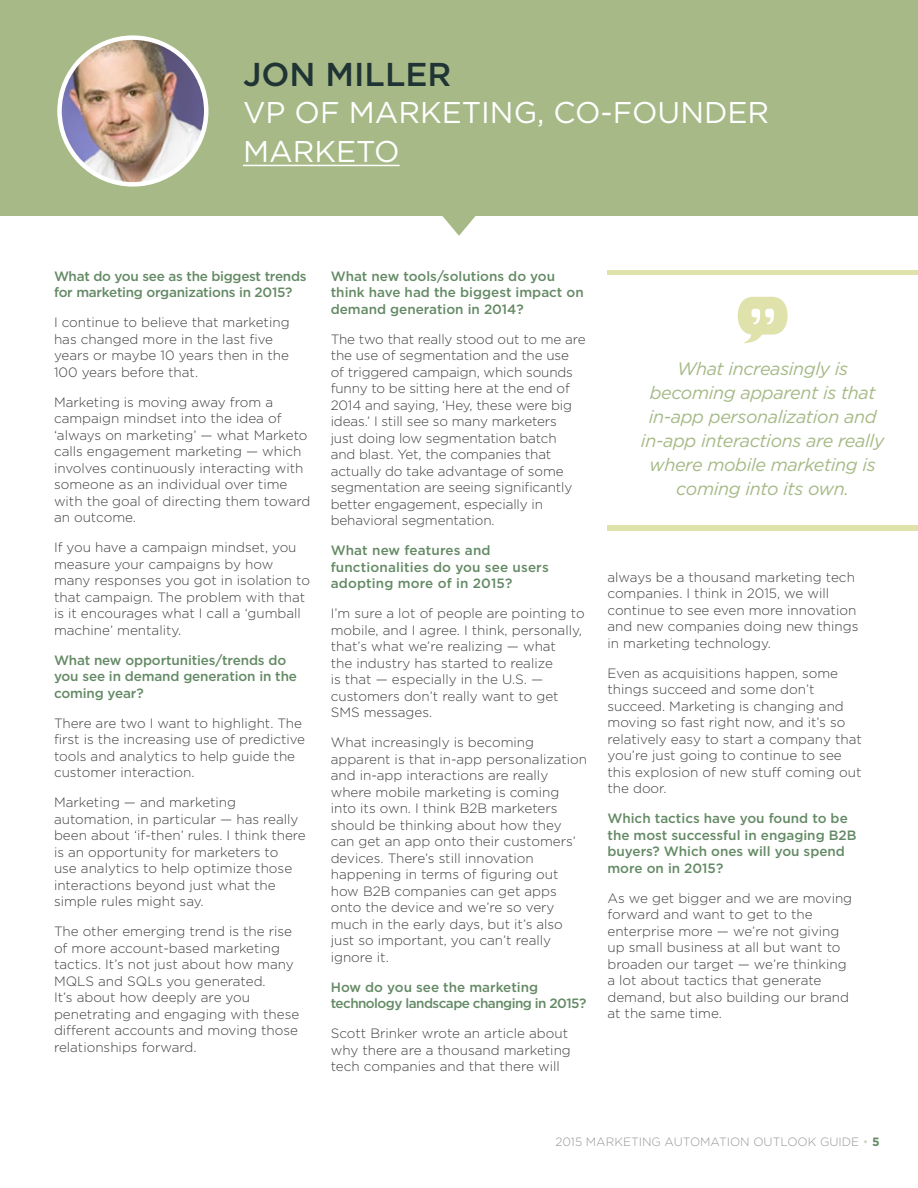
<style>
.page{position:relative;width:918px;height:1188px;background:#fff}
.page>*{position:absolute;margin:0;border:0;box-sizing:border-box;transform-origin:0 0}
.t1{font:500 33px "Gotham";color:#203435}
.t2{font:30px/39px "Gotham";color:#fff}
.t3{font:italic 18px/24px "Gotham";letter-spacing:-.02em;color:#a6b986;text-align:center}
.t4{font:300 13.5px/16.5px "Gotham HTF";color:#414042}
.t5{font:500 13.5px/16.5px "Gotham";color:#648a65}
.t6{font:500 13.5px/16.5px "Gotham";letter-spacing:-.02em;color:#648a65}
.t7{font:500 13.5px/16.5px "Gotham";letter-spacing:-.04em;color:#648a65}
.t8{font:300 12px "Gotham HTF";color:#939598}
.s1{color:#d0d7bc}
.s2{font-weight:700;color:#648a65}
</style>
<div class="page">
<div style="left:0;top:0;width:918px;height:216px;background:#a6b986"></div>
<svg style="left:442px;top:216px;width:34px;height:20px"></svg>
<div style="left:608px;top:270px;width:310px;height:5px;background:#e0e2ac"></div>
<div style="left:608px;top:525px;width:310px;height:5px;background:#e0e2ac"></div>
<svg style="left:738px;top:297px;width:50px;height:46px"></svg>
<img style="left:60px;top:38px;width:146px;height:146px;border-radius:73px">
<div style="left:57px;top:35px;width:151px;height:152px;border:4px solid #fff;border-radius:50%"></div>
<hr style="left:243px;top:165px;width:157px;height:1px;background:#fff">
<h1 class="t1" style="left:243px;top:53px;width:210px">JON MILLER</h1>
<h2 class="t2" style="left:243px;top:93px;width:528px">VP OF MARKETING, CO-FOUNDER<br>MARKETO</h2>
<p class="t6" style="left:54px;top:268px;width:254px">What do you see as the biggest trends for marketing organizations in 2015?</p>
<p class="t4" style="left:54px;top:314px;width:237px">I continue to believe that marketing has changed more in the last five years or maybe 10 years then in the<br>100 years before that.</p>
<p class="t4" style="left:54px;top:394px;width:258px">Marketing is moving away from a campaign mindset into the idea of ‘always on marketing’ — what Marketo calls engagement marketing — which involves continuously interacting with someone as an individual over time with the goal of directing them toward an outcome.</p>
<p class="t4" style="left:54px;top:539px;width:257px">If you have a campaign mindset, you measure your campaigns by how many responses you got in isolation to that campaign. The problem with that is it encourages what I call a ‘gumball machine’ mentality.</p>
<p class="t5" style="left:54px;top:652px;width:245px">What new opportunities/trends do you see in demand generation in the coming year?</p>
<p class="t4" style="left:54px;top:715px;width:253px">There are two I want to highlight. The first is the increasing use of predictive tools and analytics to help guide the customer interaction.</p>
<p class="t4" style="left:54px;top:794px;width:253px">Marketing — and marketing automation, in particular — has really been about ‘if-then’ rules. I think there is an opportunity for marketers to<br>use analytics to help optimize those interactions beyond just what the simple rules might say.</p>
<p class="t4" style="left:54px;top:923px;width:247px">The other emerging trend is the rise of more account-based marketing tactics. It’s not just about how many<br>MQLS and SQLs you generated.<br>It’s about how deeply are you penetrating and engaging with these different accounts and moving those relationships forward.</p>
<p class="t5" style="left:331px;top:267px;width:255px">What new tools/solutions do you think have had the biggest impact on demand generation in 2014?</p>
<p class="t4" style="left:331px;top:330px;width:256px">The two that really stood out to me are the use of segmentation and the use of triggered campaign, which sounds funny to be sitting here at the end of 2014 and saying, ‘Hey, these were big ideas.’ I still see so many marketers<br>just doing low segmentation batch<br>and blast. Yet, the companies that actually do take advantage of some segmentation are seeing significantly better engagement, especially in behavioral segmentation.</p>
<p class="t5" style="left:331px;top:542px;width:220px">What new features and functionalities do you see users adopting more of in 2015?</p>
<p class="t4" style="left:331px;top:605px;width:255px">I’m sure a lot of people are pointing to mobile, and I agree. I think, personally, that’s what we’re realizing — what<br>the industry has started to realize<br>is that — especially in the U.S. — customers don’t really want to get<br>SMS messages.</p>
<p class="t4" style="left:331px;top:734px;width:258px">What increasingly is becoming apparent is that in-app personalization and in-app interactions are really where mobile marketing is coming into its own. I think B2B marketers should be thinking about how they can get an app onto their customers’ devices. There’s still innovation happening in terms of figuring out how B2B companies can get apps onto the device and we’re so very much in the early days, but it’s also just so important, you can’t really ignore it.</p>
<p class="t7" style="left:331px;top:978px;width:257px">How do you see the marketing technology landscape changing in 2015?</p>
<p class="t4" style="left:331px;top:1025px;width:242px">Scott Brinker wrote an article about why there are a thousand marketing tech companies and that there will</p>
<h3 class="t3" style="left:641px;top:356px;width:245px">What increasingly is becoming apparent is that in-app personalization and in-app interactions are really where mobile marketing is coming into its own.</h3>
<p class="t4" style="left:608px;top:569px;width:252px">always be a thousand marketing tech companies. I think in 2015, we will continue to see even more innovation and new companies doing new things in marketing technology.</p>
<p class="t4" style="left:608px;top:665px;width:256px">Even as acquisitions happen, some things succeed and some don’t succeed. Marketing is changing and moving so fast right now, and it’s so relatively easy to start a company that you’re just going to continue to see this explosion of new stuff coming out the door.</p>
<p class="t5" style="left:608px;top:810px;width:251px">Which tactics have you found to be the most successful in engaging B2B buyers? Which ones will you spend more on in 2015?</p>
<p class="t4" style="left:608px;top:890px;width:246px">As we get bigger and we are moving forward and want to get to the enterprise more — we’re not giving up small business at all but want to broaden our target — we’re thinking a lot about tactics that generate demand, but also building our brand at the same time.</p>
<p class="t8" style="left:555px;top:1135px;width:326px">2015 MARKETING AUTOMATION OUTLOOK GUIDE <span class="s1">•</span> <span class="s2">5</span></p>
</div>
